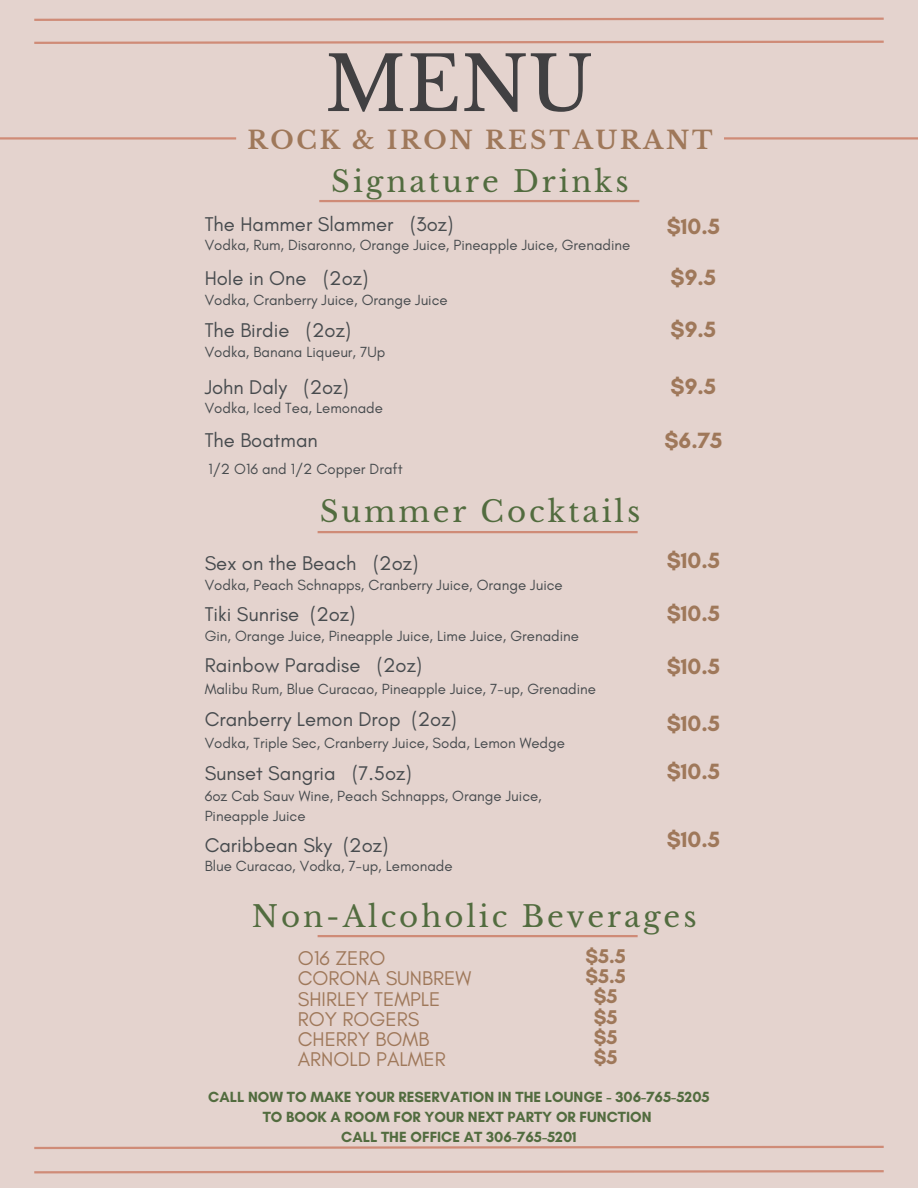
<style>
.page{position:relative;width:918px;height:1188px;background:#e4d3ce}
.page>*{position:absolute;margin:0;border:0;box-sizing:border-box;transform-origin:0 0}
.t1{font:75px "Libre Baskerville";color:#414042}
.t2{font:29.25px "Libre Baskerville";letter-spacing:.1em;color:#526c3f}
.t3{font:700 24.75px "Libre Baskerville";letter-spacing:.115em;color:#9f785a}
.t4{font:700 22.5px "Glacial Indifference";color:#9f785a}
.t5{font:20.25px "Glacial Indifference";color:#474b4e}
.t6{font:20.25px/20.2px "Glacial Indifference";color:#9f785a}
.t7{font:700 20.25px/20.2px "Glacial Indifference";color:#9f785a;text-align:center}
.t8{font:15px/20.2px "Glacial Indifference";color:#474b4e}
.t9{font:700 15px "Glacial Indifference";color:#526c3f}
</style>
<div class="page">
<svg style="left:34px;top:1145px;width:850px;height:5px"></svg>
<svg style="left:34px;top:1170px;width:850px;height:4px"></svg>
<svg style="left:34px;top:40px;width:850px;height:4px"></svg>
<svg style="left:34px;top:17px;width:850px;height:4px"></svg>
<hr style="left:0;top:137px;width:236px;height:3px;background:#cf8b77">
<hr style="left:724px;top:137px;width:194px;height:3px;background:#cf8b77">
<hr style="left:319px;top:200px;width:320px;height:2px;background:#cf8b77">
<hr style="left:318px;top:531px;width:320px;height:2px;background:#cf8b77">
<hr style="left:318px;top:935px;width:320px;height:2px;background:#cf8b77">
<h1 class="t1" style="left:325px;top:38px;width:270px">MENU</h1>
<h3 class="t3" style="left:247px;top:125px;width:467px">ROCK &amp; IRON RESTAURANT</h3>
<p class="t2" style="left:331px;top:163px;width:299px">Signature Drinks</p>
<h6 class="t5" style="left:205px;top:211px;width:250px">The Hammer Slammer (3oz)</h6>
<h3 class="t8" style="left:205px;top:235px;width:427px">Vodka, Rum, Disaronno, Orange Juice, Pineapple Juice, Grenadine</h3>
<h6 class="t8" style="left:205px;top:290px;width:245px">Vodka, Cranberry Juice, Orange Juice</h6>
<p class="t8" style="left:205px;top:342px;width:182px">Vodka, Banana Liqueur, 7Up</p>
<p class="t5" style="left:205px;top:266px;width:165px">Hole in One (2oz)</p>
<h3 class="t5" style="left:205px;top:318px;width:148px">The Birdie (2oz)</h3>
<h3 class="t5" style="left:205px;top:374px;width:146px">John Daly (2oz)</h3>
<h6 class="t8" style="left:205px;top:397px;width:180px">Vodka, Iced Tea, Lemonade</h6>
<p class="t5" style="left:205px;top:428px;width:115px">The Boatman</p>
<p class="t8" style="left:209px;top:459px;width:196px">1/2 O16 and 1/2 Copper Draft</p>
<h6 class="t2" style="left:320px;top:493px;width:322px">Summer Cocktails</h6>
<p class="t5" style="left:205px;top:551px;width:215px">Sex on the Beach (2oz)</p>
<h3 class="t5" style="left:205px;top:602px;width:152px">Tiki Sunrise (2oz)</h3>
<h3 class="t5" style="left:205px;top:653px;width:219px">Rainbow Paradise (2oz)</h3>
<h3 class="t5" style="left:205px;top:707px;width:254px">Cranberry Lemon Drop (2oz)</h3>
<h6 class="t8" style="left:205px;top:574px;width:360px">Vodka, Peach Schnapps, Cranberry Juice, Orange Juice</h6>
<p class="t8" style="left:205px;top:626px;width:376px">Gin, Orange Juice, Pineapple Juice, Lime Juice, Grenadine</p>
<h6 class="t8" style="left:205px;top:679px;width:393px">Malibu Rum, Blue Curacao, Pineapple Juice, 7-up, Grenadine</h6>
<p class="t8" style="left:205px;top:732px;width:362px">Vodka, Triple Sec, Cranberry Juice, Soda, Lemon Wedge</p>
<p class="t5" style="left:205px;top:760px;width:208px">Sunset Sangria (7.5oz)</p>
<h3 class="t8" style="left:205px;top:786px;width:339px">6oz Cab Sauv Wine, Peach Schnapps, Orange Juice,<br>Pineapple Juice</h3>
<h6 class="t5" style="left:205px;top:833px;width:185px">Caribbean Sky (2oz)</h6>
<h3 class="t8" style="left:205px;top:856px;width:249px">Blue Curacao, Vodka, 7-up, Lemonade</h3>
<p class="t4" style="left:667px;top:212px;width:55px">$10.5</p>
<h3 class="t4" style="left:671px;top:264px;width:47px">$9.5</h3>
<h6 class="t4" style="left:671px;top:316px;width:47px">$9.5</h6>
<p class="t4" style="left:671px;top:372px;width:47px">$9.5</p>
<p class="t4" style="left:664px;top:426px;width:59px">$6.75</p>
<h6 class="t4" style="left:667px;top:547px;width:55px">$10.5</h6>
<p class="t4" style="left:667px;top:600px;width:55px">$10.5</p>
<h6 class="t4" style="left:667px;top:653px;width:55px">$10.5</h6>
<h2 class="t4" style="left:667px;top:710px;width:55px">$10.5</h2>
<h3 class="t4" style="left:667px;top:758px;width:55px">$10.5</h3>
<h3 class="t4" style="left:667px;top:826px;width:55px">$10.5</h3>
<h2 class="t2" style="left:252px;top:898px;width:446px">Non-Alcoholic Beverages</h2>
<h4 class="t7" style="left:585px;top:946px;width:42px">$5.5 $5.5 $5 $5 $5 $5</h4>
<h5 class="t6" style="left:298px;top:948px;width:175px">O16 ZERO<br>CORONA SUNBREW</h5>
<p class="t6" style="left:298px;top:988px;width:150px">SHIRLEY TEMPLE<br>ROY ROGERS<br>CHERRY BOMB<br>ARNOLD PALMER</p>
<h2 class="t9" style="left:208px;top:1087px;width:503px">CALL NOW TO MAKE YOUR RESERVATION IN THE LOUNGE - 306-765-5205</h2>
<h6 class="t9" style="left:263px;top:1108px;width:390px">TO BOOK A ROOM FOR YOUR NEXT PARTY OR FUNCTION</h6>
<p class="t9" style="left:341px;top:1128px;width:237px">CALL THE OFFICE AT 306-765-5201</p>
</div>
